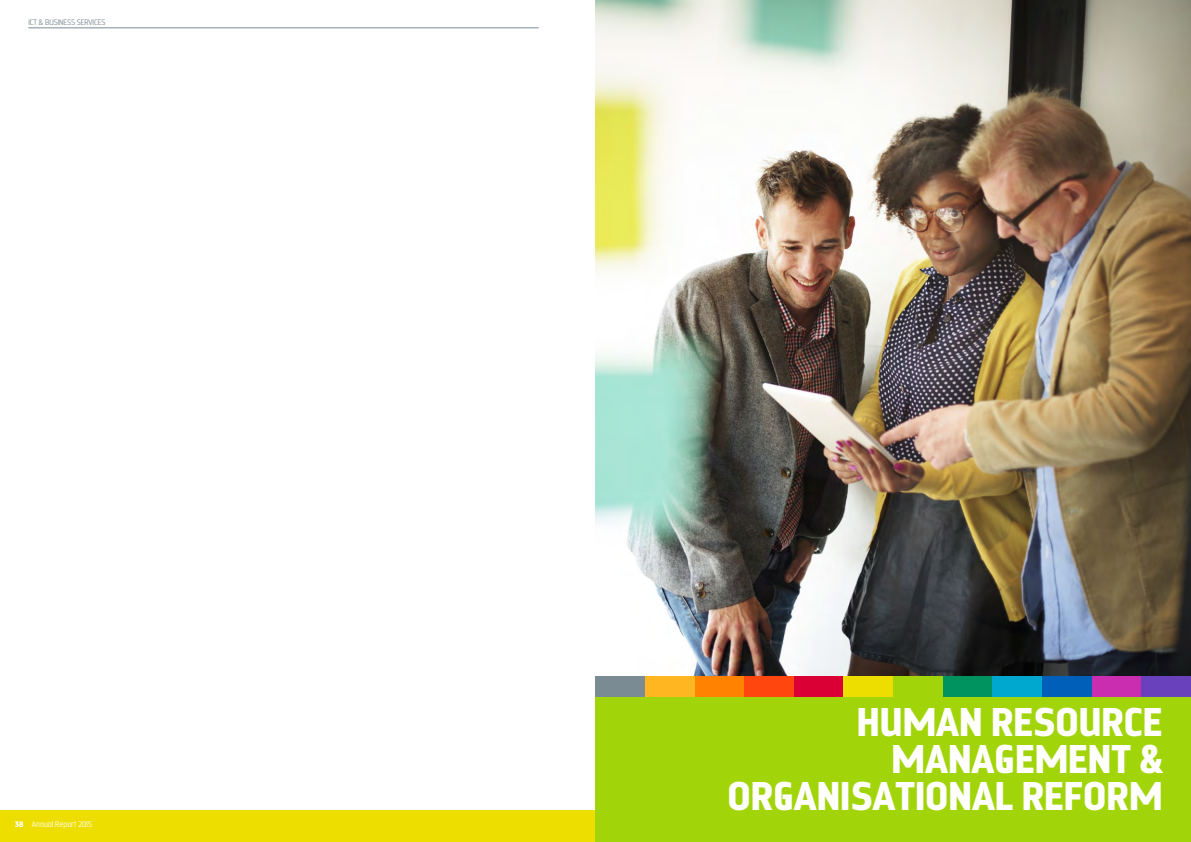
<style>
.page{position:relative;width:1191px;height:842px;background:#fff}
.page>*{position:absolute;margin:0;border:0;box-sizing:border-box;transform-origin:0 0}
.t1{font:900 40px/37px "Nordikka";color:#fff;text-align:right}
.t2{font:300 8px "Nordikka";color:#7b8b94}
.t3{font:300 8px "Nordikka";color:#fff}
.s1{font-weight:900}
</style>
<div class="page">
<div style="left:0;top:810px;width:595px;height:32px;background:#eede00"></div>
<img style="left:595px;top:0;width:596px;height:676px">
<div style="left:595px;top:677px;width:596px;height:165px;background:#a2d40a"></div>
<div style="left:595px;top:676px;width:50px;height:21px;background:#7b8b94"></div>
<div style="left:645px;top:676px;width:49px;height:21px;background:#ffb620"></div>
<div style="left:694px;top:676px;width:50px;height:21px;background:#ff8200"></div>
<div style="left:744px;top:676px;width:50px;height:21px;background:#ff460f"></div>
<div style="left:794px;top:676px;width:49px;height:21px;background:#da0035"></div>
<div style="left:843px;top:676px;width:50px;height:21px;background:#eede00"></div>
<div style="left:893px;top:676px;width:50px;height:21px;background:#a2d40a"></div>
<div style="left:943px;top:676px;width:49px;height:21px;background:#00935f"></div>
<div style="left:992px;top:676px;width:50px;height:21px;background:#00a7cf"></div>
<div style="left:1042px;top:676px;width:49px;height:21px;background:#005fb9"></div>
<div style="left:1091px;top:676px;width:50px;height:21px;background:#ca2daf"></div>
<div style="left:1141px;top:676px;width:50px;height:21px;background:#6a41bd"></div>
<hr style="left:28px;top:27px;width:511px;height:1px;background:#7b8b94">
<p class="t2" style="left:28px;top:17px;width:79px">ICT &amp; BUSINESS SERVICES</p>
<p class="t3" style="left:15px;top:820px;width:78px"><span class="s1">38</span> Annual Report 2015</p>
<p class="t1" style="left:727px;top:704px;width:436px">HUMAN RESOURCE<br>MANAGEMENT &amp;<br>ORGANISATIONAL REFORM</p>
</div>
